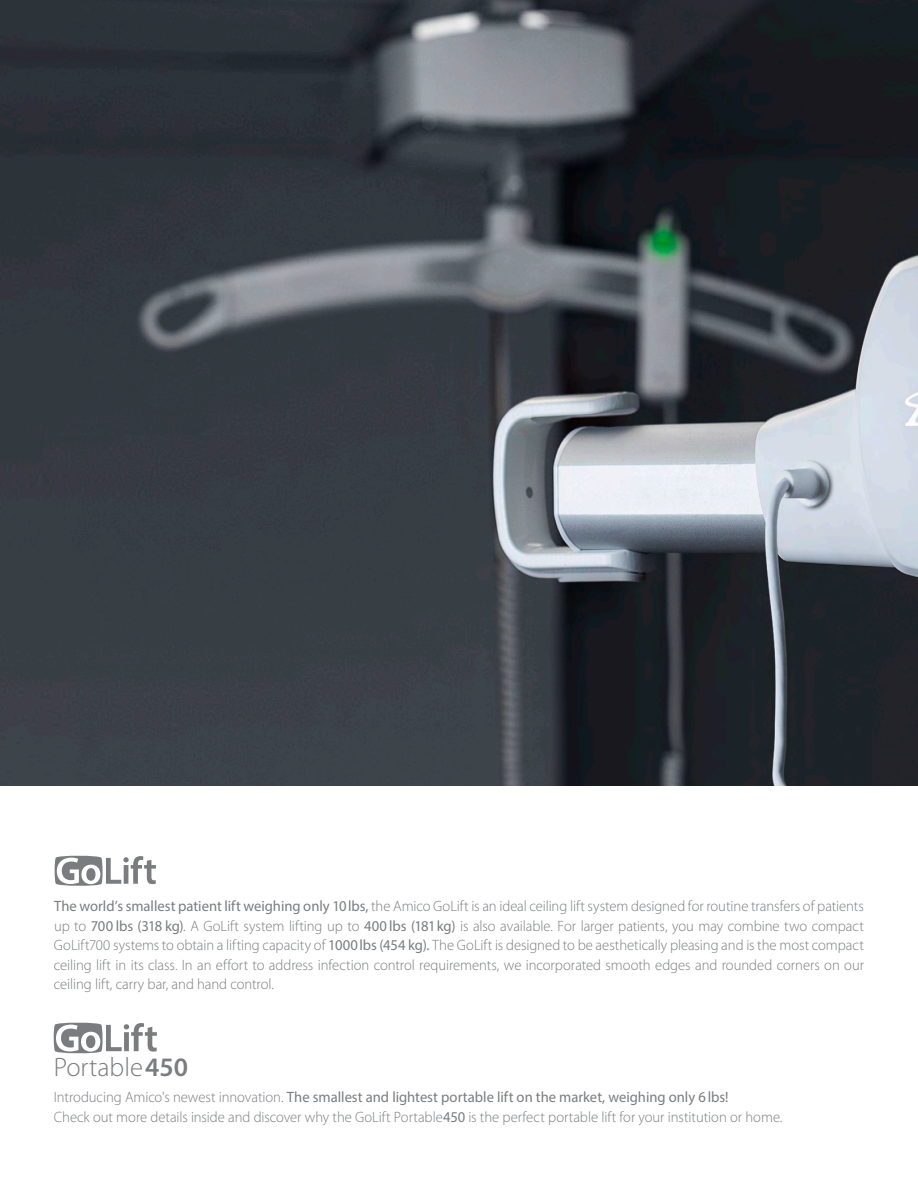
<style>
.page{position:relative;width:918px;height:1188px;background:#fff}
.page>*{position:absolute;margin:0;border:0;box-sizing:border-box;transform-origin:0 0}
.t1{font:300 26.7px "Myriad Pro";color:#7a7c7f}
.product_text{font:300 15px/19.5px "Myriad Pro";color:#7a7c7f;text-align:justify}
.product_text-2{font:15px "Myriad Pro";color:#7a7c7f}
.s1{font-weight:400}
.s2{font-weight:600}
.s3{font-weight:300}
</style>
<div class="page">
<img style="left:0;top:0;width:918px;height:786px">
<svg style="left:54px;top:855px;width:102px;height:31px"></svg>
<svg style="left:53px;top:1022px;width:104px;height:32px"></svg>
<p class="product_text" style="left:54px;top:897px;width:812px"><span class="s1">The world’s smallest patient lift weighing only 10lbs,</span> the Amico GoLift is an ideal ceiling lift system designed for routine transfers of patients up to <span class="s1">700 lbs (318 kg)</span>. A GoLift system lifting up to <span class="s1">400 lbs (181kg)</span> is also available. For larger patients, you may combine two compact GoLift700 systems to obtain a lifting capacity of <span class="s1">1000lbs (454 kg).</span> The GoLift is designed to be aesthetically pleasing and is the most compact ceiling lift in its class. In an effort to address infection control requirements, we incorporated smooth edges and rounded corners on our ceiling lift, carry bar, and hand control.</p>
<p class="t1" style="left:54px;top:1052px;width:136px">Portable<span class="s2">450</span></p>
<p class="product_text-2" style="left:54px;top:1088px;width:676px"><span class="s3">Introducing Amico's newest innovation.</span> The smallest and lightest portable lift on the market, weighing only 6lbs!</p>
<p class="product_text" style="left:54px;top:1107px;width:730px">Check out more details inside and discover why the GoLift Portable<span class="s1">450</span> is the perfect portable lift for your institution or home.</p>
</div>
